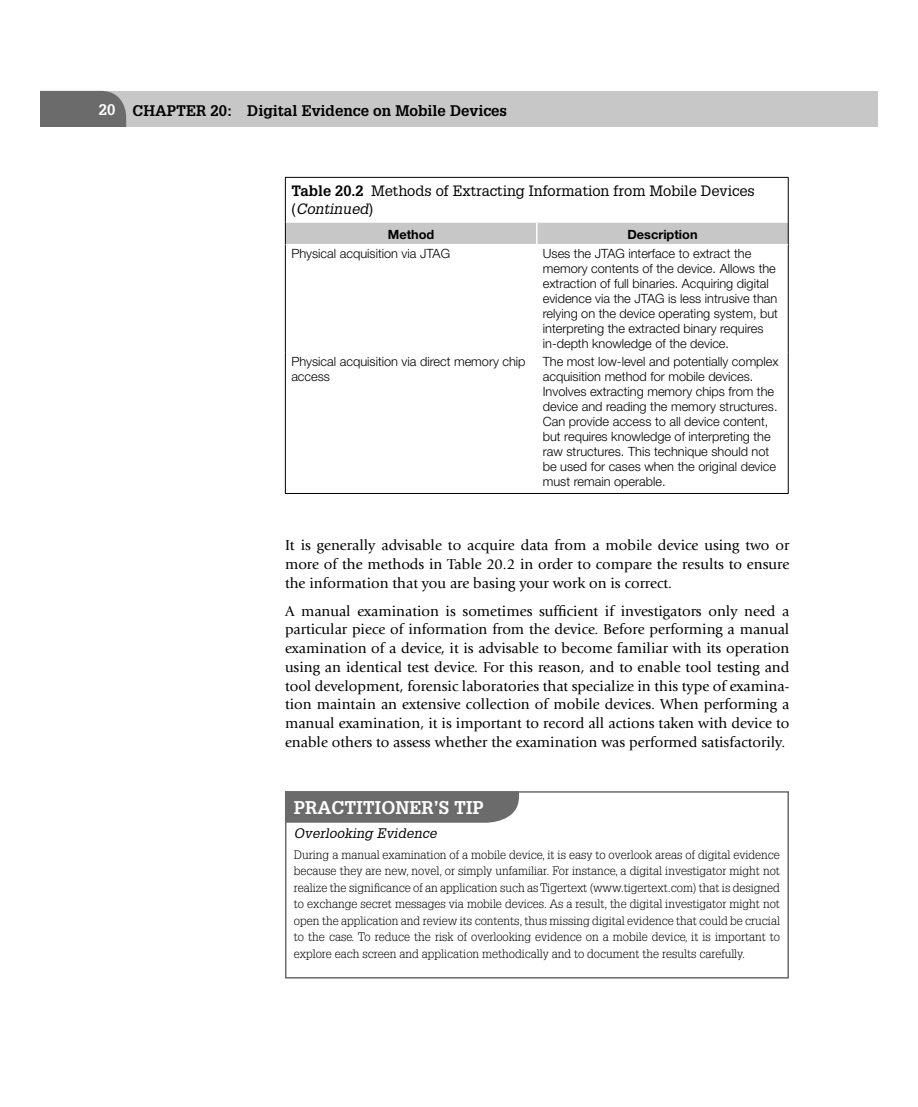
<style>
.page{position:relative;width:918px;height:1107px;background:#fff}
.page>*{position:absolute;margin:0;border:0;box-sizing:border-box;transform-origin:0 0}
.t1{font:700 18px "Glypha";color:#fff}
.t2{font:15px/18.8px "Giovanni";color:#000;text-align:justify}
.t3{font:700 15px "Glypha";color:#000}
.t4{font:14.7px/18px "Glypha";color:#000}
.t5{font:italic 13.5px "Glypha";letter-spacing:.01em;color:#000}
.t6{font:300 12.75px/15px "Helvetica Neue";color:#000}
.t7{font:700 12.75px "Helvetica Neue";color:#000}
.t8{font:300 12px/16.5px "Glypha";color:#000;text-align:justify}
.s1{color:#fff}
.s2{font-weight:700}
.s3{font-style:italic}
</style>
<div class="page">
<div style="left:59px;top:91px;width:805px;height:36px;background:#c7c7c7"></div>
<div style="left:40px;top:91px;width:86px;height:36px;background:#6b6b6b"></div>
<div style="left:864px;top:91px;width:14px;height:36px;background:#c7c7c7"></div>
<hr style="left:285px;top:245px;width:1px;height:107px;background:#000">
<hr style="left:285px;top:352px;width:1px;height:141px;background:#000">
<hr style="left:788px;top:245px;width:1px;height:107px;background:#000">
<hr style="left:788px;top:352px;width:1px;height:141px;background:#000">
<div style="left:285px;top:223px;width:504px;height:22px;background:#c7c7c7"></div>
<hr style="left:536px;top:223px;width:2px;height:21px;background:#fff">
<hr style="left:286px;top:244px;width:502px;height:1px;background:#fff">
<hr style="left:285px;top:178px;width:1px;height:45px;background:#000">
<hr style="left:788px;top:178px;width:1px;height:45px;background:#000">
<hr style="left:285px;top:493px;width:504px;height:1px;background:#000">
<hr style="left:285px;top:177px;width:504px;height:1px;background:#000">
<div style="left:285px;top:791px;width:504px;height:188px;border:2px solid #6b6b6b"></div>
<div style="left:285px;top:791px;width:234px;height:32px;background:#6b6b6b"></div>
<p class="t3" style="left:99px;top:105px;width:410px"><span class="s1">20</span> CHAPTER 20: Digital Evidence on Mobile Devices</p>
<p class="t4" style="left:291px;top:183px;width:465px"><span class="s2">Table 20.2</span> Methods of Extracting Information from Mobile Devices (<span class="s3">Continued</span>)</p>
<p class="t7" style="left:388px;top:230px;width:48px">Method</p>
<p class="t7" style="left:627px;top:230px;width:72px">Description</p>
<p class="t6" style="left:291px;top:248px;width:160px">Physical acquisition via JTAG</p>
<p class="t6" style="left:543px;top:248px;width:237px">Uses the JTAG interface to extract the memory contents of the device. Allows the extraction of full binaries. Acquiring digital evidence via the JTAG is less intrusive than relying on the device operating system, but interpreting the extracted binary requires in-depth knowledge of the device.</p>
<p class="t6" style="left:291px;top:355px;width:236px">Physical acquisition via direct memory chip access</p>
<p class="t6" style="left:543px;top:355px;width:237px">The most low-level and potentially complex acquisition method for mobile devices.<br>Involves extracting memory chips from the device and reading the memory structures.<br>Can provide access to all device content, but requires knowledge of interpreting the raw structures. This technique should not be used for cases when the original device must remain operable.</p>
<p class="t2" style="left:285px;top:537px;width:506px">It is generally advisable to acquire data from a mobile device using two or more of the methods in Table 20.2 in order to compare the results to ensure the information that you are basing your work on is correct.</p>
<p class="t2" style="left:285px;top:603px;width:506px">A manual examination is sometimes sufficient if investigators only need a particular piece of information from the device. Before performing a manual examination of a device, it is advisable to become familiar with its operation using an identical test device. For this reason, and to enable tool testing and tool development, forensic laboratories that specialize in this type of examina&shy;tion maintain an extensive collection of mobile devices. When performing a manual examination, it is important to record all actions taken with device to enable others to assess whether the examination was performed satisfactorily.</p>
<p class="t1" style="left:294px;top:801px;width:191px">PRACTITIONER’S TIP</p>
<p class="t5" style="left:294px;top:828px;width:144px">Overlooking Evidence</p>
<p class="t8" style="left:294px;top:847px;width:488px">During a manual examination of a mobile device, it is easy to overlook areas of digital evidence because they are new, novel, or simply unfamiliar. For instance, a digital investigator might not realize the significance of an application such as Tigertext (www.tigertext.com) that is designed to exchange secret messages via mobile devices. As a result, the digital investigator might not open the application and review its contents, thus missing digital evidence that could be crucial to the case. To reduce the risk of overlooking evidence on a mobile device, it is important to explore each screen and application methodically and to document the results carefully.</p>
</div>
